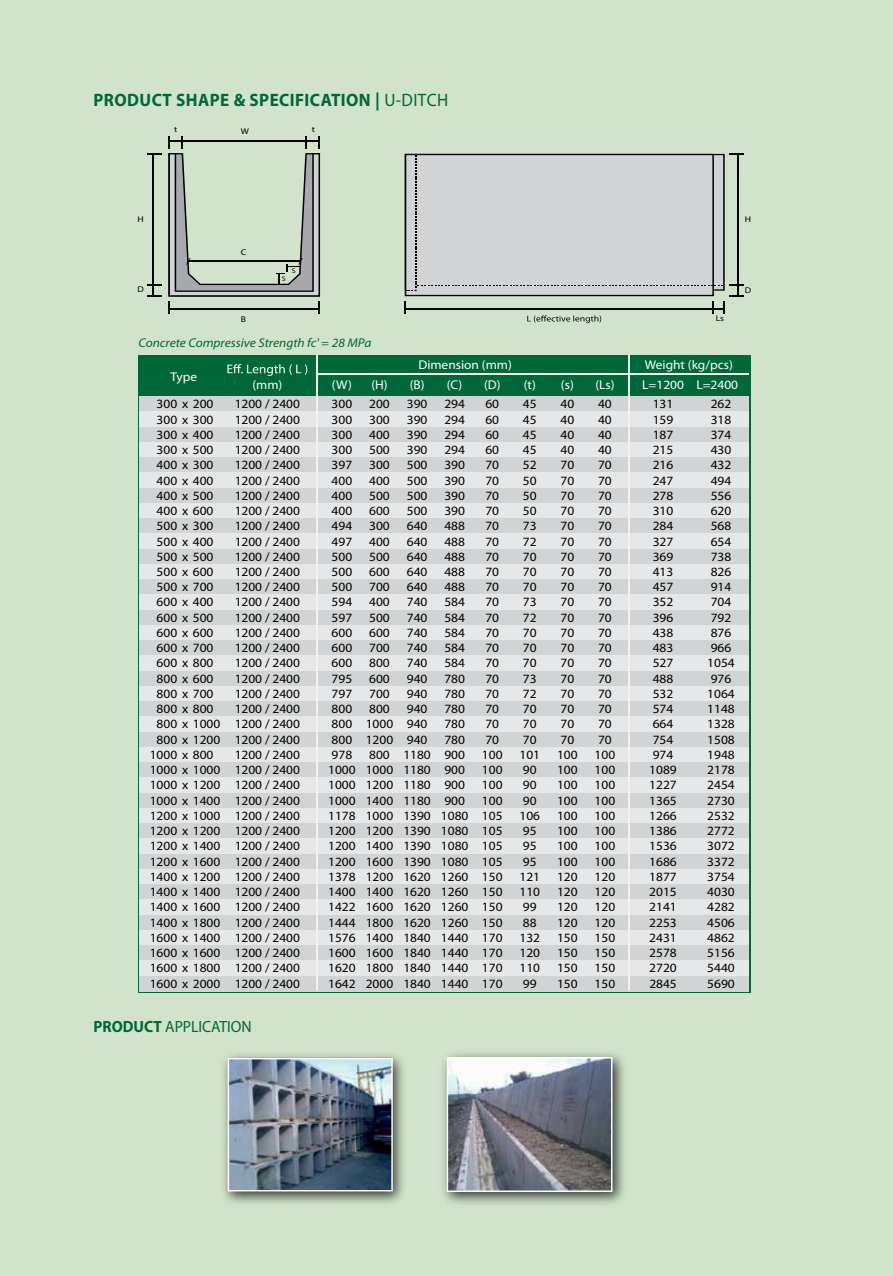
<style>
.page{position:relative;width:893px;height:1276px;background:#d1e4cb}
.page>*{position:absolute;margin:0;border:0;box-sizing:border-box;transform-origin:0 0}
.t1{font:700 18px "Myriad Pro";letter-spacing:.025em;color:#006838;scale:.95 1}
.t2{font:16.2px "Myriad Pro";color:#006838;scale:.95 1}
.t3{font:12.75px/15.3px "Myriad Pro";color:#000;scale:1.06 1}
.t4{font:12.75px "Myriad Pro";color:#fff;scale:1.06 1}
.t5{font:italic 12.75px "Myriad Pro";color:#006838;scale:1.06 1}
.t6{font:8.4px "Myriad Pro";color:#000;scale:1.16 1}
.t7{font:6.9px "Myriad Pro";color:#000;scale:1.16 1}
.s1{font-weight:400}
.s2{font-weight:700}
</style>
<div class="page">
<div style="left:138px;top:355px;width:613px;height:637px;background:#006838"></div>
<div style="left:140px;top:396px;width:609px;height:15px;background:#d1d3d4"></div>
<div style="left:140px;top:411px;width:609px;height:16px;background:#e6e7e8"></div>
<div style="left:140px;top:427px;width:609px;height:15px;background:#d1d3d4"></div>
<div style="left:140px;top:442px;width:609px;height:15px;background:#e6e7e8"></div>
<div style="left:140px;top:457px;width:609px;height:15px;background:#d1d3d4"></div>
<div style="left:140px;top:472px;width:609px;height:16px;background:#e6e7e8"></div>
<div style="left:140px;top:488px;width:609px;height:15px;background:#d1d3d4"></div>
<div style="left:140px;top:503px;width:609px;height:15px;background:#e6e7e8"></div>
<div style="left:140px;top:518px;width:609px;height:15px;background:#d1d3d4"></div>
<div style="left:140px;top:533px;width:609px;height:16px;background:#e6e7e8"></div>
<div style="left:140px;top:549px;width:609px;height:15px;background:#d1d3d4"></div>
<div style="left:140px;top:564px;width:609px;height:15px;background:#e6e7e8"></div>
<div style="left:140px;top:579px;width:609px;height:15px;background:#d1d3d4"></div>
<div style="left:140px;top:594px;width:609px;height:16px;background:#e6e7e8"></div>
<div style="left:140px;top:610px;width:609px;height:15px;background:#d1d3d4"></div>
<div style="left:140px;top:625px;width:609px;height:15px;background:#e6e7e8"></div>
<div style="left:140px;top:640px;width:609px;height:15px;background:#d1d3d4"></div>
<div style="left:140px;top:655px;width:609px;height:16px;background:#e6e7e8"></div>
<div style="left:140px;top:671px;width:609px;height:15px;background:#d1d3d4"></div>
<div style="left:140px;top:686px;width:609px;height:15px;background:#e6e7e8"></div>
<div style="left:140px;top:701px;width:609px;height:15px;background:#d1d3d4"></div>
<div style="left:140px;top:716px;width:609px;height:16px;background:#e6e7e8"></div>
<div style="left:140px;top:732px;width:609px;height:15px;background:#d1d3d4"></div>
<div style="left:140px;top:747px;width:609px;height:15px;background:#e6e7e8"></div>
<div style="left:140px;top:762px;width:609px;height:15px;background:#d1d3d4"></div>
<div style="left:140px;top:777px;width:609px;height:16px;background:#e6e7e8"></div>
<div style="left:140px;top:793px;width:609px;height:15px;background:#d1d3d4"></div>
<div style="left:140px;top:808px;width:609px;height:15px;background:#e6e7e8"></div>
<div style="left:140px;top:823px;width:609px;height:15px;background:#d1d3d4"></div>
<div style="left:140px;top:838px;width:609px;height:16px;background:#e6e7e8"></div>
<div style="left:140px;top:854px;width:609px;height:15px;background:#d1d3d4"></div>
<div style="left:140px;top:869px;width:609px;height:15px;background:#e6e7e8"></div>
<div style="left:140px;top:884px;width:609px;height:15px;background:#d1d3d4"></div>
<div style="left:140px;top:899px;width:609px;height:16px;background:#e6e7e8"></div>
<div style="left:140px;top:915px;width:609px;height:15px;background:#d1d3d4"></div>
<div style="left:140px;top:930px;width:609px;height:15px;background:#e6e7e8"></div>
<div style="left:140px;top:945px;width:609px;height:15px;background:#d1d3d4"></div>
<div style="left:140px;top:976px;width:609px;height:15px;background:#d1d3d4"></div>
<div style="left:140px;top:960px;width:609px;height:16px;background:#e6e7e8"></div>
<svg style="left:227px;top:364px;width:80px;height:12px"></svg>
<hr style="left:316px;top:355px;width:1px;height:636px;background:#f1f1f2">
<hr style="left:628px;top:355px;width:1px;height:636px;background:#f1f1f2">
<hr style="left:317px;top:374px;width:432px;height:1px;background:#f1f1f2">
<hr style="left:152px;top:154px;width:2px;height:141px;background:#000">
<svg style="left:148px;top:295px;width:14px;height:1px"></svg>
<svg style="left:148px;top:284px;width:14px;height:1px"></svg>
<svg style="left:148px;top:153px;width:14px;height:1px"></svg>
<svg style="left:404px;top:153px;width:340px;height:170px"></svg>
<svg style="left:168px;top:137px;width:152px;height:176px"></svg>
<img style="left:223px;top:1053px;width:402px;height:151px">
<img style="left:230px;top:1060px;width:161px;height:129px">
<img style="left:449px;top:1059px;width:161px;height:131px">
<div style="left:228px;top:1058px;width:165px;height:133px;border:1px solid #fff"></div>
<div style="left:447px;top:1057px;width:165px;height:135px;border:1px solid #fff"></div>
<h1 class="t1" style="left:94px;top:88px;width:375px">PRODUCT SHAPE &amp; SPECIFICATION | <span class="s1">U-DITCH</span></h1>
<p class="t6" style="left:174px;top:124px;width:4px">t</p>
<p class="t6" style="left:241px;top:126px;width:9px">W</p>
<p class="t6" style="left:312px;top:124px;width:4px">t</p>
<p class="t6" style="left:138px;top:213px;width:7px">H</p>
<p class="t6" style="left:745px;top:213px;width:7px">H</p>
<p class="t6" style="left:138px;top:284px;width:7px">D</p>
<p class="t6" style="left:241px;top:247px;width:6px">C</p>
<p class="t7" style="left:292px;top:266px;width:5px">S</p>
<p class="t7" style="left:282px;top:275px;width:5px">S</p>
<p class="t6" style="left:745px;top:285px;width:7px">D</p>
<p class="t6" style="left:241px;top:314px;width:6px">B</p>
<p class="t6" style="left:716px;top:313px;width:9px">Ls</p>
<p class="t5" style="left:138px;top:335px;width:221px">Concrete Compressive Strength fc' = 28 MPa</p>
<p class="t4" style="left:171px;top:369px;width:27px">Type</p>
<p class="t4" style="left:332px;top:377px;width:54px">(W) (H)</p>
<p class="t4" style="left:410px;top:377px;width:51px">(B) (C)</p>
<p class="t4" style="left:484px;top:377px;width:50px">(D) (t)</p>
<p class="t4" style="left:561px;top:377px;width:52px">(s) (Ls)</p>
<p class="t4" style="left:642px;top:377px;width:92px">L=1200 L=2400</p>
<p class="t3" style="left:235px;top:396px;width:63px;text-align:justify">1200 / 2400<br>1200 / 2400<br>1200 / 2400<br>1200 / 2400<br>1200 / 2400<br>1200 / 2400<br>1200 / 2400<br>1200 / 2400<br>1200 / 2400<br>1200 / 2400<br>1200 / 2400<br>1200 / 2400<br>1200 / 2400<br>1200 / 2400<br>1200 / 2400<br>1200 / 2400<br>1200 / 2400<br>1200 / 2400<br>1200 / 2400<br>1200 / 2400<br>1200 / 2400<br>1200 / 2400<br>1200 / 2400<br>1200 / 2400<br>1200 / 2400<br>1200 / 2400<br>1200 / 2400<br>1200 / 2400<br>1200 / 2400<br>1200 / 2400<br>1200 / 2400<br>1200 / 2400<br>1200 / 2400<br>1200 / 2400<br>1200 / 2400<br>1200 / 2400<br>1200 / 2400<br>1200 / 2400<br>1200 / 2400</p>
<p class="t3" style="left:328px;top:396px;width:27px">300<br>300<br>300<br>300<br>397<br>400<br>400<br>400<br>494<br>497<br>500<br>500<br>500<br>594<br>597<br>600<br>600<br>600<br>795<br>797<br>800<br>800<br>800<br>978<br>1000<br>1000<br>1000<br>1178<br>1200<br>1200<br>1200<br>1378<br>1400<br>1422<br>1444<br>1576<br>1600<br>1620<br>1642</p>
<p class="t3" style="left:366px;top:396px;width:27px">200<br>300<br>400<br>500<br>300<br>400<br>500<br>600<br>300<br>400<br>500<br>600<br>700<br>400<br>500<br>600<br>700<br>800<br>600<br>700<br>800<br>1000<br>1200<br>800<br>1000<br>1200<br>1400<br>1000<br>1200<br>1400<br>1600<br>1200<br>1400<br>1600<br>1800<br>1400<br>1600<br>1800<br>2000</p>
<p class="t3" style="left:403px;top:396px;width:27px">390<br>390<br>390<br>390<br>500<br>500<br>500<br>500<br>640<br>640<br>640<br>640<br>640<br>740<br>740<br>740<br>740<br>740<br>940<br>940<br>940<br>940<br>940<br>1180<br>1180<br>1180<br>1180<br>1390<br>1390<br>1390<br>1390<br>1620<br>1620<br>1620<br>1620<br>1840<br>1840<br>1840<br>1840</p>
<p class="t3" style="left:441px;top:396px;width:27px">294<br>294<br>294<br>294<br>390<br>390<br>390<br>390<br>488<br>488<br>488<br>488<br>488<br>584<br>584<br>584<br>584<br>584<br>780<br>780<br>780<br>780<br>780<br>900<br>900<br>900<br>900<br>1080<br>1080<br>1080<br>1080<br>1260<br>1260<br>1260<br>1260<br>1440<br>1440<br>1440<br>1440</p>
<p class="t3" style="left:482px;top:396px;width:21px">60<br>60<br>60<br>60<br>70<br>70<br>70<br>70<br>70<br>70<br>70<br>70<br>70<br>70<br>70<br>70<br>70<br>70<br>70<br>70<br>70<br>70<br>70<br>100<br>100<br>100<br>100<br>105<br>105<br>105<br>105<br>150<br>150<br>150<br>150<br>170<br>170<br>170<br>170</p>
<p class="t3" style="left:519px;top:396px;width:21px">45<br>45<br>45<br>45<br>52<br>50<br>50<br>50<br>73<br>72<br>70<br>70<br>70<br>73<br>72<br>70<br>70<br>70<br>73<br>72<br>70<br>70<br>70<br>101<br>90<br>90<br>90<br>106<br>95<br>95<br>95<br>121<br>110<br>99<br>88<br>132<br>120<br>110<br>99</p>
<p class="t3" style="left:557px;top:396px;width:21px">40<br>40<br>40<br>40<br>70<br>70<br>70<br>70<br>70<br>70<br>70<br>70<br>70<br>70<br>70<br>70<br>70<br>70<br>70<br>70<br>70<br>70<br>70<br>100<br>100<br>100<br>100<br>100<br>100<br>100<br>100<br>120<br>120<br>120<br>120<br>150<br>150<br>150<br>150</p>
<p class="t3" style="left:595px;top:396px;width:21px">40<br>40<br>40<br>40<br>70<br>70<br>70<br>70<br>70<br>70<br>70<br>70<br>70<br>70<br>70<br>70<br>70<br>70<br>70<br>70<br>70<br>70<br>70<br>100<br>100<br>100<br>100<br>100<br>100<br>100<br>100<br>120<br>120<br>120<br>120<br>150<br>150<br>150<br>150</p>
<p class="t3" style="left:649px;top:396px;width:28px">131<br>159<br>187<br>215<br>216<br>247<br>278<br>310<br>284<br>327<br>369<br>413<br>457<br>352<br>396<br>438<br>483<br>527<br>488<br>532<br>574<br>664<br>754<br>974<br>1089<br>1227<br>1365<br>1266<br>1386<br>1536<br>1686<br>1877<br>2015<br>2141<br>2253<br>2431<br>2578<br>2720<br>2845</p>
<p class="t3" style="left:707px;top:396px;width:27px">262<br>318<br>374<br>430<br>432<br>494<br>556<br>620<br>568<br>654<br>738<br>826<br>914<br>704<br>792<br>876<br>966<br>1054<br>976<br>1064<br>1148<br>1328<br>1508<br>1948<br>2178<br>2454<br>2730<br>2532<br>2772<br>3072<br>3372<br>3754<br>4030<br>4282<br>4506<br>4862<br>5156<br>5440<br>5690</p>
<p class="t4" style="left:645px;top:357px;width:84px">Weight (kg/pcs)</p>
<p class="t4" style="left:418px;top:357px;width:90px">Dimension (mm)</p>
<p class="t4" style="left:252px;top:376px;width:30px">(mm)</p>
<p class="t3" style="left:150px;top:396px;width:68px;text-align:center">300 x 200<br>300 x 300<br>300 x 400<br>300 x 500<br>400 x 300<br>400 x 400<br>400 x 500<br>400 x 600<br>500 x 300<br>500 x 400<br>500 x 500<br>500 x 600<br>500 x 700<br>600 x 400<br>600 x 500<br>600 x 600<br>600 x 700<br>600 x 800<br>800 x 600<br>800 x 700<br>800 x 800<br>800 x 1000<br>800 x 1200<br>1000 x 800<br>1000 x 1000<br>1000 x 1200<br>1000 x 1400<br>1200 x 1000<br>1200 x 1200<br>1200 x 1400<br>1200 x 1600<br>1400 x 1200<br>1400 x 1400<br>1400 x 1600<br>1400 x 1800<br>1600 x 1400<br>1600 x 1600<br>1600 x 1800<br>1600 x 2000</p>
<p class="t2" style="left:94px;top:1017px;width:168px"><span class="s2">PRODUCT</span> APPLICATION</p>
</div>
